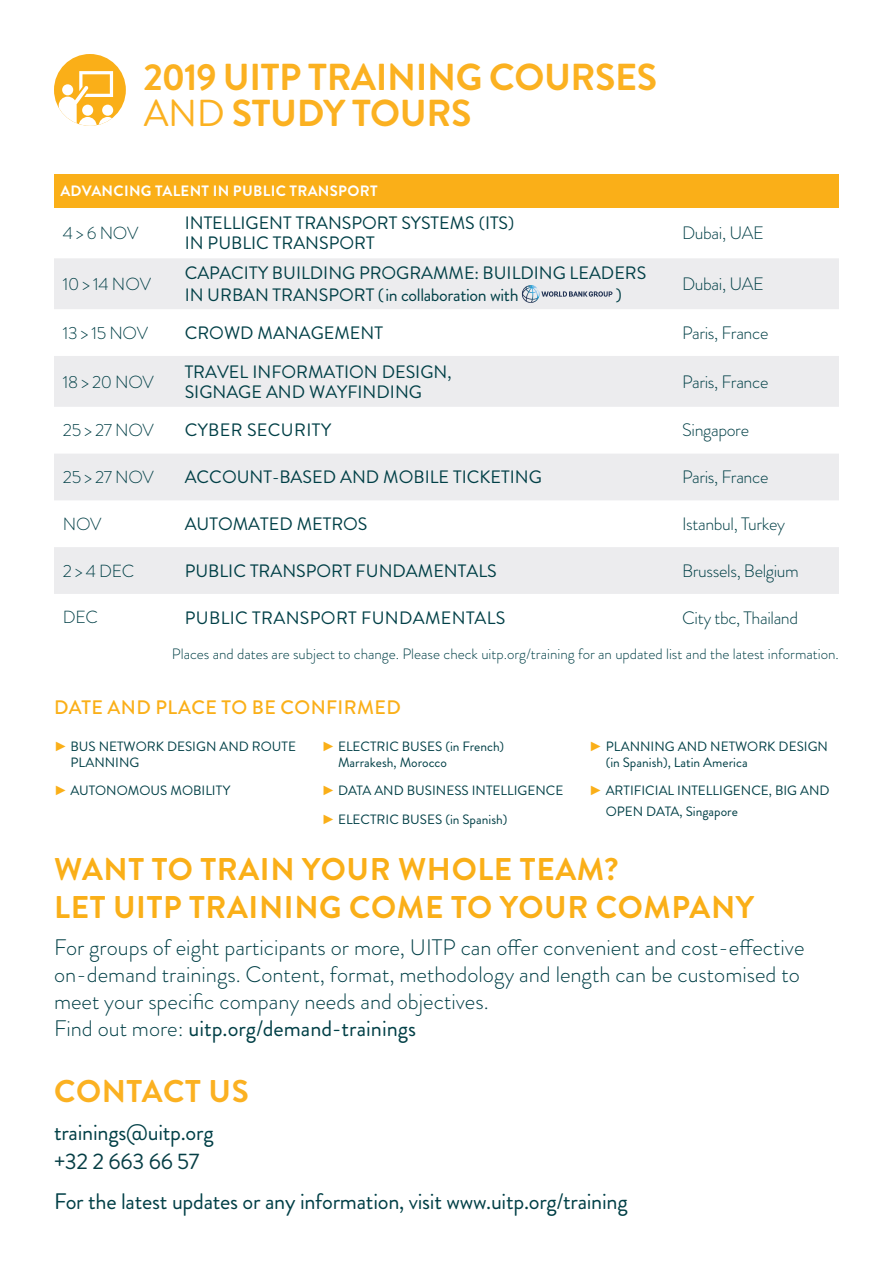
<style>
.page{position:relative;width:893px;height:1263px;background:#fff}
.page>*{position:absolute;margin:0;border:0;box-sizing:border-box;transform-origin:0 0}
.t1{font:700 37.5px/36px "Brandon Grotesque";letter-spacing:-.01em;color:#fbb121}
.t2{font:700 31.35px/37.7px "Brandon Grotesque";letter-spacing:.02em;color:#faaf18}
.t3{font:700 31.35px "Brandon Grotesque";letter-spacing:.02em;color:#fbb121}
.t4{font:300 22.35px/26.8px "Brandon Grotesque";color:#003f46}
.t5{font:22.35px "Brandon Grotesque";letter-spacing:-.01em;color:#003f46}
.t6{font:22.35px "Brandon Grotesque";letter-spacing:-.01em;color:#063e45}
.t7{font:500 19.5px "Brandon Grotesque";letter-spacing:.02em;color:#faaf18}
.t8{font:18px/20.2px "Brandon Grotesque";color:#003f46}
.t9{font:300 18px "Brandon Grotesque";letter-spacing:-.02em;color:#003f46}
.t10{font:18px "Brandon Grotesque";letter-spacing:.02em;color:#003f46}
.t11{font:300 17.55px "Brandon Grotesque";letter-spacing:-.02em;color:#003f46}
.t12{font:300 15px "Brandon Grotesque";color:#003f46}
.t13{font:700 15px "Brandon Grotesque";letter-spacing:.02em;color:#fff}
.t14{font:13.5px/16.2px "Brandon Grotesque";color:#003f46}
.s1{font-weight:400}
.s2{font-family:"Century";color:#faaf18}
</style>
<div class="page">
<div style="left:54px;top:174px;width:785px;height:33px;background:#faaf18"></div>
<svg style="left:54px;top:258px;width:785px;height:336px;fill:#ececee"></svg>
<svg style="left:522px;top:285px;width:90px;height:18px"></svg>
<div style="left:54px;top:54px;width:72px;height:72px;background:#faaf18;border-radius:50%"></div>
<svg style="left:59px;top:71px;width:58px;height:55px"></svg>
<div style="left:62px;top:84px;width:11px;height:11px;background:#fff;border-radius:50%"></div>
<h1 class="t1" style="left:144px;top:60px;width:515px">2019 UITP TRAINING COURSES<br><span class="s1">AND</span> STUDY TOURS</h1>
<p class="t13" style="left:60px;top:180px;width:319px">ADVANCING TALENT IN PUBLIC TRANSPORT</p>
<p class="t11" style="left:63px;top:221px;width:77px">4 &gt; 6 NOV</p>
<p class="t8" style="left:185px;top:213px;width:331px">INTELLIGENT TRANSPORT SYSTEMS (ITS)<br>IN PUBLIC TRANSPORT</p>
<p class="t9" style="left:682px;top:221px;width:83px">Dubai, UAE</p>
<p class="t11" style="left:63px;top:272px;width:90px">10 &gt; 14 NOV</p>
<p class="t8" style="left:185px;top:263px;width:463px;line-height:21.6px">CAPACITY BUILDING PROGRAMME: BUILDING LEADERS<br>IN URBAN TRANSPORT (in collaboration with</p>
<p class="t9" style="left:682px;top:272px;width:83px">Dubai, UAE</p>
<p class="t8" style="left:616px;top:285px;width:8px">)</p>
<p class="t11" style="left:63px;top:321px;width:87px">13 &gt; 15 NOV</p>
<p class="t8" style="left:185px;top:323px;width:200px">CROWD MANAGEMENT</p>
<p class="t9" style="left:682px;top:320px;width:88px">Paris, France</p>
<p class="t11" style="left:63px;top:369px;width:92px">18 &gt; 20 NOV</p>
<p class="t8" style="left:185px;top:361px;width:268px">TRAVEL INFORMATION DESIGN,<br>SIGNAGE AND WAYFINDING</p>
<p class="t9" style="left:682px;top:369px;width:88px">Paris, France</p>
<p class="t11" style="left:63px;top:418px;width:92px">25 &gt; 27 NOV</p>
<p class="t10" style="left:185px;top:418px;width:148px">CYBER SECURITY</p>
<p class="t9" style="left:682px;top:418px;width:68px">Singapore</p>
<p class="t11" style="left:63px;top:465px;width:92px">25 &gt; 27 NOV</p>
<p class="t8" style="left:185px;top:467px;width:359px">ACCOUNT-BASED AND MOBILE TICKETING</p>
<p class="t9" style="left:682px;top:465px;width:88px">Paris, France</p>
<p class="t11" style="left:63px;top:512px;width:40px">NOV</p>
<p class="t8" style="left:185px;top:514px;width:184px">AUTOMATED METROS</p>
<p class="t9" style="left:682px;top:511px;width:104px">Istanbul, Turkey</p>
<p class="t11" style="left:63px;top:559px;width:73px">2 &gt; 4 DEC</p>
<p class="t8" style="left:185px;top:561px;width:313px">PUBLIC TRANSPORT FUNDAMENTALS</p>
<p class="t9" style="left:682px;top:558px;width:118px">Brussels, Belgium</p>
<p class="t11" style="left:63px;top:605px;width:37px">DEC</p>
<p class="t10" style="left:185px;top:605px;width:322px">PUBLIC TRANSPORT FUNDAMENTALS</p>
<p class="t9" style="left:682px;top:605px;width:117px">City tbc, Thailand</p>
<p class="t12" style="left:172px;top:644px;width:668px">Places and dates are subject to change. Please check uitp.org/training for an updated list and the latest information.</p>
<p class="t7" style="left:54px;top:693px;width:348px">DATE AND PLACE TO BE CONFIRMED</p>
<p class="t14" style="left:70px;top:738px;width:227px;text-indent:-16px"><span class="s2">►</span> BUS NETWORK DESIGN AND ROUTE<br>PLANNING</p>
<p class="t14" style="left:54px;top:783px;width:178px"><span class="s2">►</span> AUTONOMOUS MOBILITY</p>
<p class="t14" style="left:338px;top:738px;width:168px;text-indent:-16px"><span class="s2">►</span> ELECTRIC BUSES (in French)<br>Marrakesh, Morocco</p>
<p class="t14" style="left:322px;top:777px;width:243px;line-height:28.3px"><span class="s2">►</span> DATA AND BUSINESS INTELLIGENCE <span class="s2">►</span> ELECTRIC BUSES (in Spanish)</p>
<p class="t14" style="left:606px;top:738px;width:224px;text-indent:-16px"><span class="s2">►</span> PLANNING AND NETWORK DESIGN (in Spanish), Latin America</p>
<p class="t14" style="left:606px;top:780px;width:225px;line-height:21px;text-indent:-16px"><span class="s2">►</span> ARTIFICIAL INTELLIGENCE, BIG AND<br>OPEN DATA, Singapore</p>
<h2 class="t2" style="left:54px;top:851px;width:701px">WANT TO TRAIN YOUR WHOLE TEAM?<br>LET UITP TRAINING COME TO YOUR COMPANY</h2>
<p class="t4" style="left:54px;top:934px;width:752px">For groups of eight participants or more, UITP can offer convenient and cost-effective on-demand trainings. Content, format, methodology and length can be customised to meet your specific company needs and objectives.<br>Find out more: <span class="s1">uitp.org/demand-trainings</span></p>
<h2 class="t3" style="left:54px;top:1069px;width:196px">CONTACT US</h2>
<p class="t5" style="left:54px;top:1117px;width:161px">trainings@uitp.org</p>
<p class="t6" style="left:54px;top:1146px;width:147px">+32 2 663 66 57</p>
<p class="t5" style="left:54px;top:1186px;width:575px">For the latest updates or any information, visit www.uitp.org/training</p>
</div>
